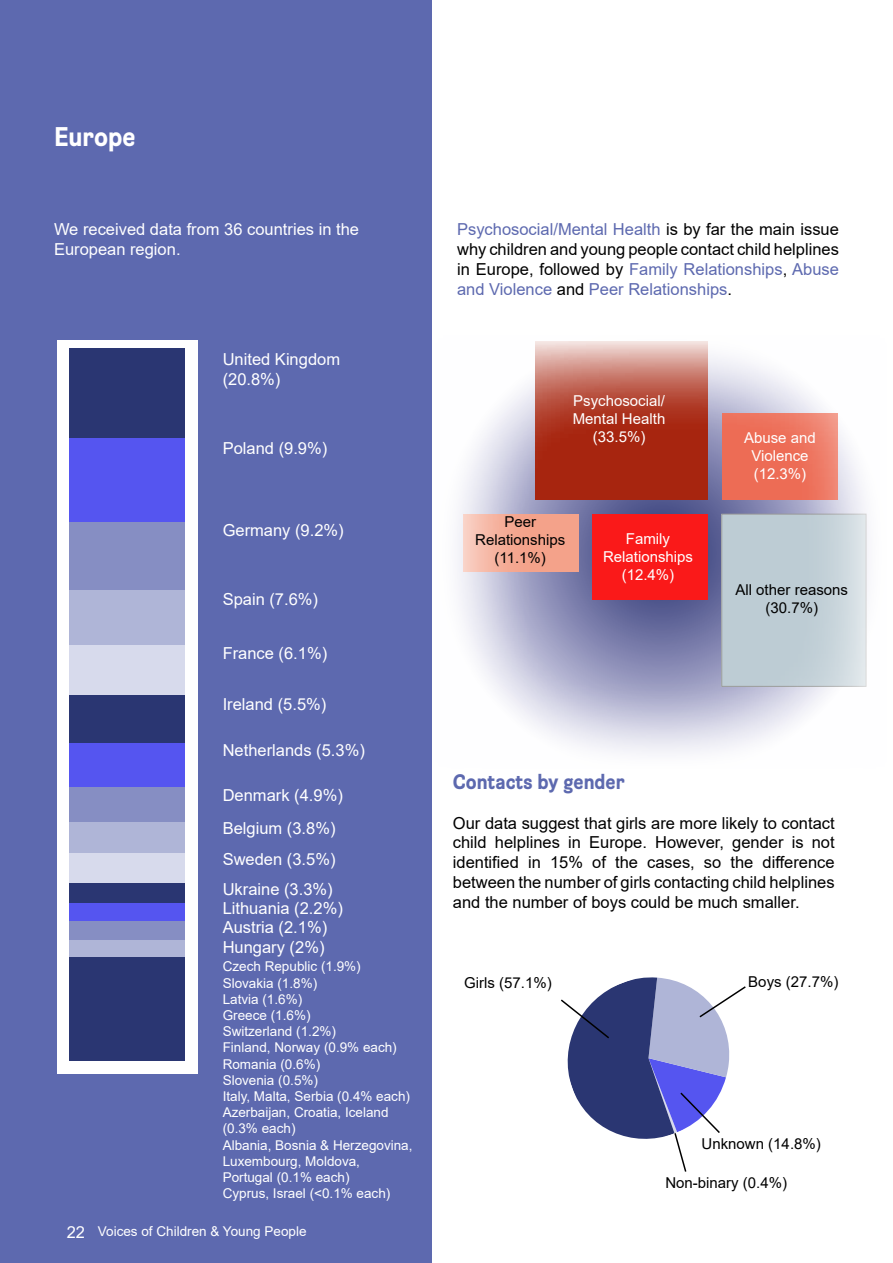
<style>
.page{position:relative;width:893px;height:1263px;background:#fff}
.page>*{position:absolute;margin:0;border:0;box-sizing:border-box;transform-origin:0 0}
.t1{font:700 27px "Brezel Grotesk";color:#fff}
.t2{font:700 21px "Brezel Grotesk";color:#5d69af}
.t3{font:16.5px/19.8px "Arial";color:#000;text-align:justify}
.t4{font:16.5px/19.2px "Arial";color:#fff}
.t5{font:15px/18px "Arial";color:#000;text-align:center}
.t6{font:15px/18px "Arial";color:#fff;text-align:center}
.t7{font:13.5px/16.2px "Arial";color:#fff}
.s1{font-size:16.5px}
.s2{color:#5d69af}
</style>
<div class="page">
<div style="left:0;top:0;width:432px;height:1263px;background:#5d69af"></div>
<div style="left:57px;top:340px;width:141px;height:734px;background:#fff"></div>
<div style="left:69px;top:957px;width:116px;height:104px;background:#2a3672"></div>
<div style="left:69px;top:939px;width:116px;height:18px;background:#afb5d7"></div>
<div style="left:69px;top:921px;width:116px;height:18px;background:#868ec3"></div>
<div style="left:69px;top:902px;width:116px;height:19px;background:#5555f0"></div>
<div style="left:69px;top:882px;width:116px;height:20px;background:#2a3672"></div>
<div style="left:69px;top:853px;width:116px;height:29px;background:#d7daec"></div>
<div style="left:69px;top:821px;width:116px;height:32px;background:#afb5d7"></div>
<div style="left:69px;top:787px;width:116px;height:34px;background:#868ec3"></div>
<div style="left:69px;top:742px;width:116px;height:45px;background:#5555f0"></div>
<div style="left:69px;top:695px;width:116px;height:47px;background:#2a3672"></div>
<div style="left:69px;top:645px;width:116px;height:50px;background:#d7daec"></div>
<div style="left:69px;top:590px;width:116px;height:55px;background:#afb5d7"></div>
<div style="left:69px;top:521px;width:116px;height:69px;background:#868ec3"></div>
<div style="left:69px;top:438px;width:116px;height:83px;background:#5555f0"></div>
<div style="left:69px;top:349px;width:116px;height:89px;background:#2a3672"></div>
<svg style="left:458px;top:356px;width:409px;height:397px"></svg>
<div style="left:722px;top:514px;width:144px;height:172px;background:linear-gradient(to right,#b5c6cf,#d0dbe0)"></div>
<div style="left:721px;top:514px;width:145px;height:173px;border:1px solid #999"></div>
<svg style="left:463px;top:514px;width:115px;height:57px;background:#f5ad98"></svg>
<svg style="left:722px;top:413px;width:115px;height:86px;background:#ed735d"></svg>
<div style="left:593px;top:514px;width:115px;height:86px;background:#fa1919"></div>
<svg style="left:535px;top:341px;width:173px;height:158px;background:#b84f3e"></svg>
<svg style="left:561px;top:977px;width:185px;height:195px"></svg>
<h1 class="t1" style="left:54px;top:119px;width:83px">Europe</h1>
<p class="t4" style="left:54px;top:219px;width:307px;line-height:19.8px">We received data from 36 countries in the<br>European region.</p>
<p class="t4" style="left:223px;top:349px;width:119px;line-height:19.8px">United Kingdom (20.8%)</p>
<p class="t4" style="left:223px;top:439px;width:106px">Poland (9.9%)</p>
<p class="t4" style="left:223px;top:521px;width:123px">Germany (9.2%)</p>
<p class="t4" style="left:223px;top:590px;width:97px">Spain (7.6%)</p>
<p class="t4" style="left:223px;top:643px;width:106px">France (6.1%)</p>
<p class="t4" style="left:223px;top:695px;width:105px">Ireland (5.5%)</p>
<p class="t4" style="left:223px;top:740px;width:144px">Netherlands (5.3%)</p>
<p class="t4" style="left:223px;top:779px;width:122px;line-height:32.1px">Denmark (4.9%)<br>Belgium (3.8%)<br>Sweden (3.5%)</p>
<p class="t4" style="left:223px;top:879px;width:122px">Ukraine (3.3%)<br>Lithuania (2.2%)<br>Austria (2.1%)<br>Hungary (2%)</p>
<p class="t7" style="left:223px;top:958px;width:191px">Czech Republic (1.9%)<br>Slovakia (1.8%)<br>Latvia (1.6%)<br>Greece (1.6%)<br>Switzerland (1.2%)<br>Finland, Norway (0.9% each)<br>Romania (0.6%)<br>Slovenia (0.5%)<br>Italy, Malta, Serbia (0.4% each)<br>Azerbaijan, Croatia, Iceland (0.3% each)<br>Albania, Bosnia &amp; Herzegovina,<br>Luxembourg, Moldova,<br>Portugal (0.1% each)<br>Cyprus, Israel (&lt;0.1% each)</p>
<p class="t7" style="left:67px;top:1223px;width:241px"><span class="s1">22</span> Voices of Children &amp; Young People</p>
<p class="t3" style="left:457px;top:219px;width:383px"><span class="s2">Psychosocial/Mental Health</span> is by far the main issue why children and young people contact child helplines in Europe, followed by <span class="s2">Family Relationships</span>, <span class="s2">Abuse and Violence</span> and <span class="s2">Peer Relationships</span>.</p>
<p class="t6" style="left:573px;top:391px;width:94px">Psychosocial/<br>Mental Health (33.5%)</p>
<p class="t5" style="left:475px;top:513px;width:92px">Peer<br>Relationships (11.1%)</p>
<p class="t6" style="left:603px;top:529px;width:92px">Family<br>Relationships (12.4%)</p>
<p class="t6" style="left:744px;top:428px;width:73px">Abuse and<br>Violence (12.3%)</p>
<p class="t5" style="left:735px;top:580px;width:114px">All other reasons (30.7%)</p>
<p class="t2" style="left:453px;top:768px;width:173px">Contacts by gender</p>
<p class="t3" style="left:453px;top:813px;width:383px">Our data suggest that girls are more likely to contact child helplines in Europe. However, gender is not identified in 15% of the cases, so the difference between the number of girls contacting child helplines and the number of boys could be much smaller.</p>
<p class="t5" style="left:464px;top:973px;width:89px">Girls (57.1%)</p>
<p class="t5" style="left:748px;top:972px;width:92px">Boys (27.7%)</p>
<p class="t5" style="left:702px;top:1135px;width:121px">Unknown (14.8%)</p>
<p class="t5" style="left:665px;top:1174px;width:123px">Non-binary (0.4%)</p>
</div>
